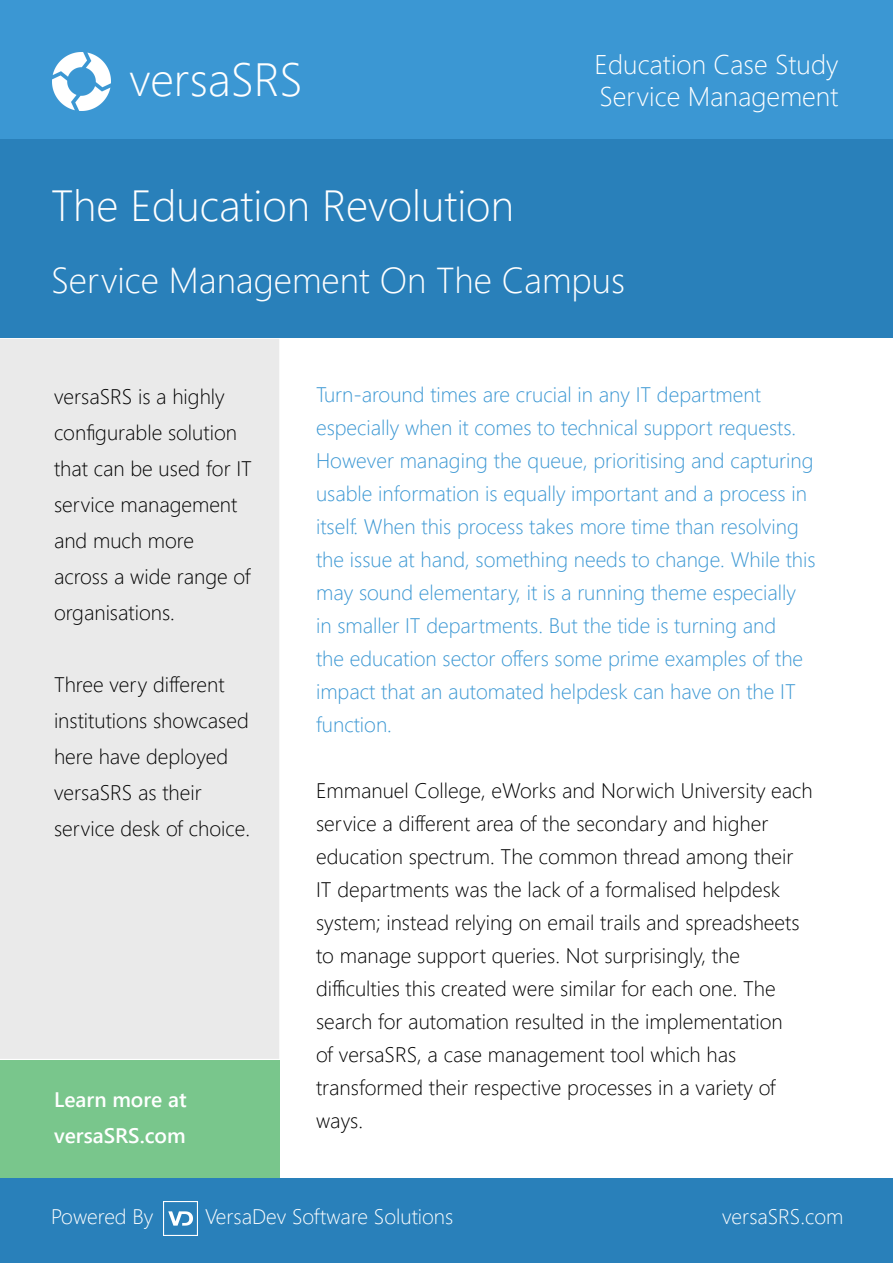
<style>
.page{position:relative;width:893px;height:1263px;background:#fff}
.page>*{position:absolute;margin:0;border:0;box-sizing:border-box;transform-origin:0 0}
.t1{font:300 46.5px "Segoe UI";color:#fff}
.t2{font:300 43.5px "Segoe UI";color:#fff}
.t3{font:300 36px "Segoe UI";color:#fff}
.t4{font:300 27px/32.4px "Segoe UI";color:#fff}
.t5{font:300 21px/33px "Segoe UI";color:#000}
.t6{font:300 21px/33px "Segoe UI";color:#3b97d3}
.t7{font:300 21px "Segoe UI";color:#fff}
.t8{font:600 21px/36px "Segoe UI";color:#fff}
</style>
<div class="page">
<div style="left:0;top:0;width:893px;height:146px;background:#3b97d3"></div>
<div style="left:0;top:1179px;width:893px;height:84px;background:#2980ba"></div>
<div style="left:0;top:139px;width:893px;height:198px;background:#2980ba"></div>
<div style="left:0;top:1060px;width:279px;height:117px;background:#79c68c"></div>
<div style="left:0;top:339px;width:279px;height:720px;background:#eaeaea"></div>
<img style="left:53px;top:52px;width:58px;height:58px">
<img style="left:164px;top:1201px;width:34px;height:34px">
<h1 class="t1" style="left:129px;top:42px;width:175px">versaSRS</h1>
<p class="t4" style="left:595px;top:47px;width:245px">Education Case Study<br>Service Management</p>
<h2 class="t2" style="left:51px;top:170px;width:464px">The Education Revolution</h2>
<h3 class="t3" style="left:51px;top:251px;width:575px">Service Management On The Campus</h3>
<p class="t5" style="left:54px;top:377px;width:199px;line-height:36px">versaSRS is a highly configurable solution that can be used for IT service management and much more across a wide range of organisations.</p>
<p class="t5" style="left:54px;top:665px;width:198px;line-height:36px">Three very different institutions showcased here have deployed versaSRS as their service desk of choice.</p>
<p class="t8" style="left:54px;top:1081px;width:134px">Learn more at versaSRS.com</p>
<p class="t6" style="left:316px;top:377px;width:501px">Turn-around times are crucial in any IT department especially when it comes to technical support requests.<br>However managing the queue, prioritising and capturing usable information is equally important and a process in itself. When this process takes more time than resolving the issue at hand, something needs to change. While this may sound elementary, it is a running theme especially in smaller IT departments. But the tide is turning and<br>the education sector offers some prime examples of the impact that an automated helpdesk can have on the IT function.</p>
<p class="t5" style="left:316px;top:773px;width:498px">Emmanuel College, eWorks and Norwich University each service a different area of the secondary and higher education spectrum. The common thread among their IT departments was the lack of a formalised helpdesk system; instead relying on email trails and spreadsheets to manage support queries. Not surprisingly, the difficulties this created were similar for each one. The search for automation resulted in the implementation<br>of versaSRS, a case management tool which has transformed their respective processes in a variety of ways.</p>
<p class="t7" style="left:51px;top:1199px;width:104px">Powered By</p>
<p class="t7" style="left:205px;top:1199px;width:250px">VersaDev Software Solutions</p>
<p class="t7" style="left:722px;top:1199px;width:123px">versaSRS.com</p>
</div>
